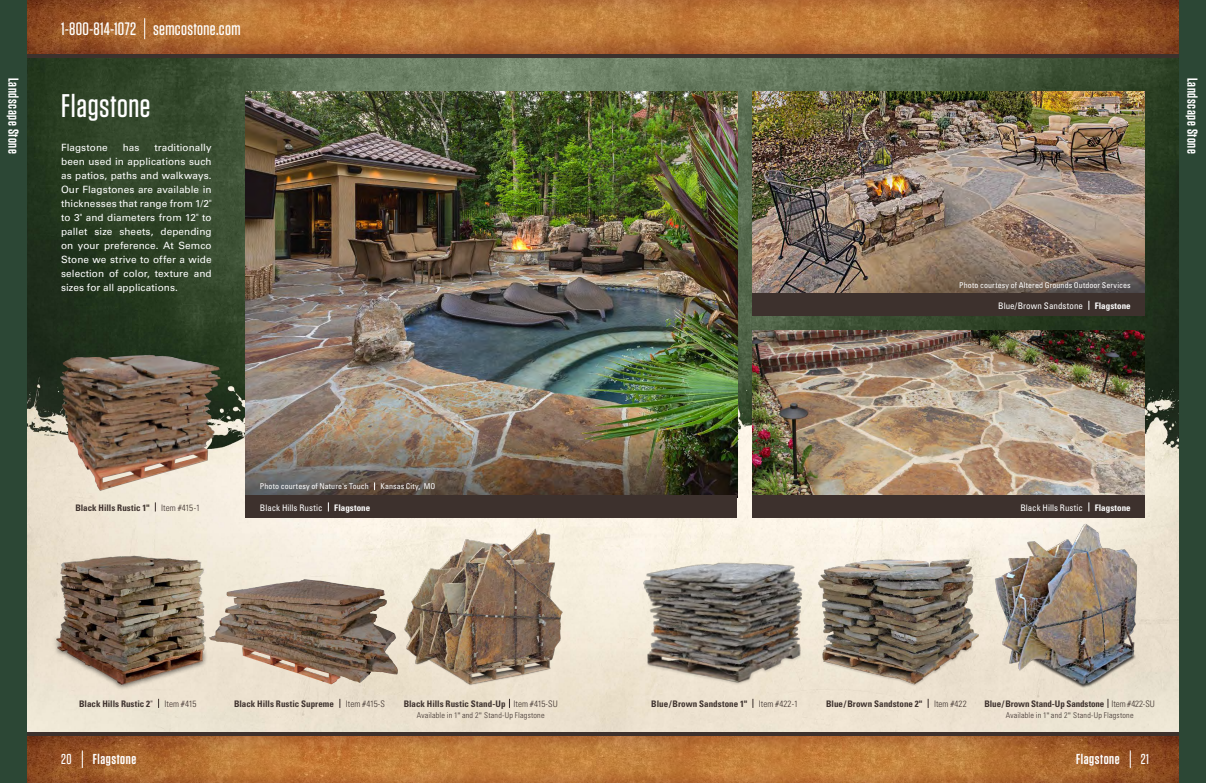
<style>
.page{position:relative;width:1206px;height:783px;background:#fff}
.page>*{position:absolute;margin:0;border:0;box-sizing:border-box;transform-origin:0 0}
.t1{font:500 32.7px "Tungsten";letter-spacing:.02em;color:#fff}
.t2{font:500 18px "Tungsten";letter-spacing:.02em;color:#fff}
.t3{font:600 14.4px "Tungsten";letter-spacing:.04em;color:#fff}
.t4{font:10px/14px "Univers LT Std";letter-spacing:.005em;color:#fff;text-align:justify}
.t5{font:700 condensed 9px "Univers LT Std";color:#3d312d}
.t6{font:condensed 9px "Univers LT Std";letter-spacing:.005em;color:#fff}
.t7{font:300 condensed 9px "Univers LT Std";color:#3d312d}
.t8{font:700 condensed 9px "Univers LT Std";letter-spacing:.005em;color:#fff}
.t9{font:condensed 8px "Univers LT Std";letter-spacing:.01em;color:#fff}
.t10{font:300 condensed 8px "Univers LT Std";letter-spacing:.025em;color:#3d312d}
.s1{font-stretch:condensed}
.s2{font-weight:400}
.s3{font-weight:300}
.s4{font-weight:400;font-stretch:normal}
.s5{font-weight:500}
</style>
<div class="page">
<img style="left:27px;top:58px;width:1152px;height:674px">
<img style="left:246px;top:91px;width:491px;height:404px">
<div style="left:246px;top:495px;width:491px;height:22px;background:#3d312d"></div>
<img style="left:51px;top:553px;width:161px;height:139px">
<img style="left:398px;top:522px;width:172px;height:175px">
<img style="left:60px;top:355px;width:89px;height:40px">
<img style="left:209px;top:579px;width:96px;height:59px">
<img style="left:752px;top:91px;width:393px;height:202px">
<img style="left:752px;top:331px;width:393px;height:164px">
<div style="left:752px;top:293px;width:393px;height:23px;background:#3d312d"></div>
<div style="left:752px;top:495px;width:393px;height:22px;background:#3d312d"></div>
<img style="left:638px;top:555px;width:174px;height:138px">
<img style="left:814px;top:554px;width:171px;height:136px">
<img style="left:990px;top:512px;width:156px;height:182px">
<img style="left:27px;top:0;width:1152px;height:54px">
<hr style="left:603px;top:54px;width:603px;height:4px;background:#3d312d">
<hr style="left:0;top:54px;width:603px;height:4px;background:#3d312d">
<img style="left:27px;top:736px;width:571px;height:47px">
<img style="left:598px;top:736px;width:581px;height:47px">
<hr style="left:598px;top:732px;width:608px;height:4px;background:#3d312d">
<hr style="left:0;top:732px;width:607px;height:4px;background:#3d312d">
<svg style="left:144px;top:18px;width:1px;height:21px"></svg>
<div style="left:1179px;top:0;width:27px;height:783px;background:#2c4735"></div>
<div style="left:0;top:0;width:27px;height:783px;background:#2c4735"></div>
<svg style="left:82px;top:750px;width:1px;height:18px"></svg>
<svg style="left:1130px;top:750px;width:1px;height:18px"></svg>
<h2 class="t2" style="left:61px;top:19px;width:181px">1-800-814-1072 semcostone.com</h2>
<h3 class="t3" style="left:21px;top:78px;width:77px;rotate:90deg">Landscape Stone</h3>
<h3 class="t3" style="left:1200px;top:78px;width:77px;rotate:90deg">Landscape Stone</h3>
<h1 class="t1" style="left:61px;top:89px;width:91px">Flagstone</h1>
<p class="t4" style="left:61px;top:141px;width:48px">Flagstone</p>
<p class="t4" style="left:123px;top:141px;width:18px">has</p>
<p class="t4" style="left:61px;top:141px;width:152px;text-indent:93px">traditionally been used in applications such as patios, paths and walkways.<br>Our Flagstones are available in thicknesses that range from 1/2<span class="s1">" </span>to 3<span class="s1">"</span> and diameters from 12<span class="s1">"</span> to pallet size sheets, depending on your preference. At Semco Stone we strive to offer a wide selection of color, texture and sizes for all applications.</p>
<p class="t9" style="left:959px;top:280px;width:173px">Photo courtesy of Altered Grounds Outdoor Services</p>
<p class="t6" style="left:998px;top:300px;width:86px">Blue/Brown Sandstone</p>
<p class="t8" style="left:1095px;top:300px;width:38px">Flagstone</p>
<p class="t9" style="left:260px;top:481px;width:110px">Photo courtesy of Nature's Touch</p>
<p class="t9" style="left:380px;top:481px;width:56px">Kansas City, MO</p>
<p class="t5" style="left:75px;top:502px;width:76px">Black Hills Rustic 1"</p>
<p class="t7" style="left:161px;top:502px;width:40px">Item #415-1</p>
<p class="t6" style="left:260px;top:502px;width:64px">Black Hills Rustic</p>
<p class="t8" style="left:334px;top:502px;width:38px">Flagstone</p>
<p class="t6" style="left:1020px;top:502px;width:64px">Black Hills Rustic</p>
<p class="t8" style="left:1095px;top:502px;width:38px">Flagstone</p>
<p class="t5" style="left:79px;top:698px;width:75px">Black Hills Rustic 2<span class="s2">"</span></p>
<p class="t7" style="left:164px;top:698px;width:33px">Item #415</p>
<p class="t5" style="left:234px;top:698px;width:101px">Black Hills Rustic Supreme</p>
<p class="t7" style="left:346px;top:698px;width:41px">Item #415-S</p>
<p class="t5" style="left:404px;top:698px;width:156px">Black Hills Rustic Stand-Up <span class="s3">Item #415-SU</span></p>
<p class="t10" style="left:417px;top:711px;width:129px">Available in 1<span class="s4">"</span> and 2<span class="s4">"</span> Stand-Up Flagstone</p>
<p class="t5" style="left:651px;top:698px;width:97px">Blue/ Brown Sandstone 1"</p>
<p class="t7" style="left:759px;top:698px;width:41px">Item #422-1</p>
<p class="t5" style="left:826px;top:698px;width:98px">Blue/ Brown Sandstone 2"</p>
<p class="t7" style="left:934px;top:698px;width:34px">Item #422</p>
<p class="t5" style="left:985px;top:698px;width:172px">Blue/Brown Stand-Up Sandstone <span class="s3">Item #422-SU</span></p>
<p class="t10" style="left:1006px;top:711px;width:129px">Available in 1<span class="s4">"</span> and 2<span class="s4">"</span> Stand-Up Flagstone</p>
<h3 class="t3" style="left:61px;top:752px;width:77px"><span class="s5">20</span> Flagstone</h3>
<h3 class="t3" style="left:1076px;top:752px;width:74px">Flagstone <span class="s5">21</span></h3>
</div>
